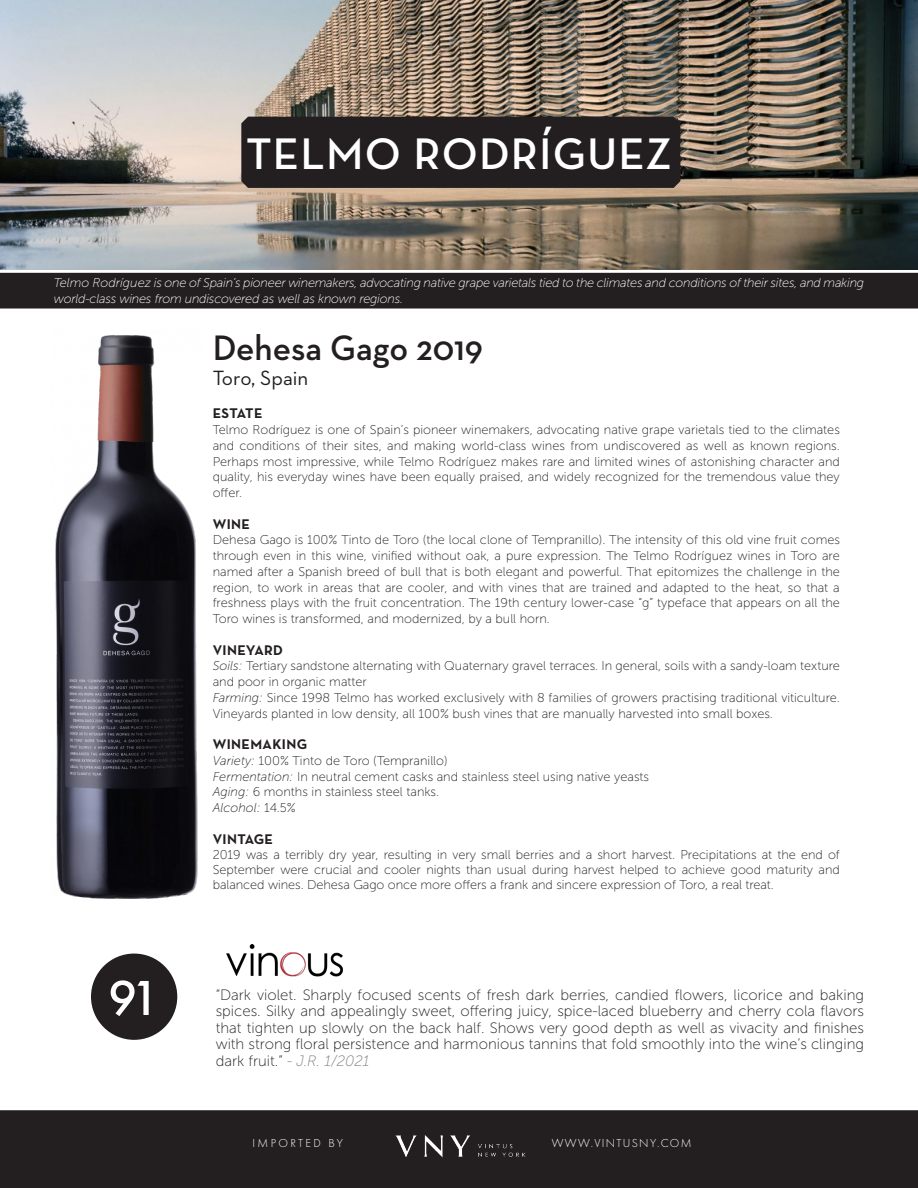
<style>
.page{position:relative;width:918px;height:1188px;background:#fff}
.page>*{position:absolute;margin:0;border:0;box-sizing:border-box;transform-origin:0 0}
.t1{font:500 51px "Futura PT";color:#fff}
.t2{font:600 45px "Neutraface Text";letter-spacing:.025em;color:#fff}
.t3{font:600 36px "Neutraface Text";color:#231f20}
.t4{font:21px "Neutraface Text";color:#231f20}
.t5{font:15px/16.5px "Museo Sans 100";color:#231f20;text-align:justify}
.t6{font:700 14.25px "Neutraface Text";letter-spacing:.025em;color:#231f20}
.t7{font:12.75px/15.8px "Museo Sans 100";color:#231f20;text-align:justify}
.t8{font:italic 12.75px/15.8px "Museo Sans 100";letter-spacing:-.02em;color:#fff}
.t9{font:italic 12.75px "Museo Sans 100";color:#231f20}
.t10{font:300 12px "Futura PT";letter-spacing:.11em;color:#fff}
.t11{font:300 12px "Futura PT";letter-spacing:.2em;color:#fff}
.s1{font-style:italic}
.s2{font-style:normal}
.s3{font-style:italic;color:#7f7e7e}
</style>
<div class="page">
<img style="left:0;top:0;width:918px;height:270px">
<div style="left:1px;top:274px;width:916px;height:34px;background:#231f20"></div>
<div style="left:0;top:273px;width:918px;height:36px;border:2px solid #231f20"></div>
<div style="left:241px;top:117px;width:439px;height:71px;background:#231f20"></div>
<img style="left:55px;top:335px;width:143px;height:564px">
<div style="left:1px;top:1111px;width:916px;height:76px;background:#231f20"></div>
<div style="left:0;top:1110px;width:918px;height:78px;border:2px solid #231f20"></div>
<img style="left:395px;top:1135px;width:131px;height:23px">
<div style="left:91px;top:954px;width:86px;height:86px;background:#231f20;border-radius:50%"></div>
<img style="left:226px;top:944px;width:117px;height:33px">
<p class="t2" style="left:246px;top:126px;width:427px">TELMO RODRÍGUEZ</p>
<p class="t8" style="left:54px;top:275px;width:812px">Telmo Rodríguez is one of Spain’s pioneer winemakers, advocating native grape varietals tied to the climates and conditions of their sites, and making world-class wines from undiscovered as well as known regions.</p>
<p class="t3" style="left:213px;top:326px;width:272px">Dehesa Gago 2019</p>
<p class="t4" style="left:213px;top:365px;width:97px">Toro, Spain</p>
<p class="t6" style="left:213px;top:404px;width:51px">ESTATE</p>
<p class="t7" style="left:213px;top:422px;width:629px">Telmo Rodríguez is one of Spain’s pioneer winemakers, advocating native grape varietals tied to the climates and conditions of their sites, and making world-class wines from undiscovered as well as known regions.<br>Perhaps most impressive, while Telmo Rodríguez makes rare and limited wines of astonishing character and quality, his everyday wines have been equally praised, and widely recognized for the tremendous value they offer.</p>
<p class="t6" style="left:213px;top:515px;width:39px">WINE</p>
<p class="t7" style="left:213px;top:532px;width:629px">Dehesa Gago is 100% Tinto de Toro (the local clone of Tempranillo). The intensity of this old vine fruit comes through even in this wine, vinified without oak, a pure expression. The Telmo Rodríguez wines in Toro are named after a Spanish breed of bull that is both elegant and powerful. That epitomizes the challenge in the region, to work in areas that are cooler, and with vines that are trained and adapted to the heat, so that a freshness plays with the fruit concentration. The 19th century lower-case “g” typeface that appears on all the Toro wines is transformed, and modernized, by a bull horn.</p>
<p class="t6" style="left:213px;top:641px;width:72px">VINEYARD</p>
<p class="t7" style="left:213px;top:658px;width:629px"><span class="s1">Soils:</span> Tertiary sandstone alternating with Quaternary gravel terraces. In general, soils with a sandy-loam texture and poor in organic matter</p>
<p class="t7" style="left:213px;top:690px;width:629px"><span class="s1">Farming:</span> Since 1998 Telmo has worked exclusively with 8 families of growers practising traditional viticulture.<br>Vineyards planted in low density, all 100% bush vines that are manually harvested into small boxes.</p>
<p class="t6" style="left:213px;top:735px;width:96px">WINEMAKING</p>
<p class="t7" style="left:213px;top:753px;width:236px"><span class="s1">Variety:</span> 100% Tinto de Toro (Tempranillo)</p>
<p class="t7" style="left:213px;top:768px;width:438px"><span class="s1">Fermentation:</span> In neutral cement casks and stainless steel using native yeasts</p>
<p class="t7" style="left:213px;top:784px;width:228px"><span class="s1">Aging:</span> 6 months in stainless steel tanks.</p>
<p class="t9" style="left:213px;top:801px;width:84px">Alcohol: <span class="s2">14.5%</span></p>
<p class="t6" style="left:213px;top:830px;width:62px">VINTAGE</p>
<p class="t7" style="left:213px;top:847px;width:629px;line-height:15.3px">2019 was a terribly dry year, resulting in very small berries and a short harvest. Precipitations at the end of September were crucial and cooler nights than usual during harvest helped to achieve good maturity and balanced wines. Dehesa Gago once more offers a frank and sincere expression of Toro, a real treat.</p>
<p class="t1" style="left:108px;top:967px;width:53px">91</p>
<p class="t5" style="left:216px;top:986px;width:650px">“Dark violet. Sharply focused scents of fresh dark berries, candied flowers, licorice and baking spices. Silky and appealingly sweet, offering juicy, spice-laced blueberry and cherry cola flavors that tighten up slowly on the back half. Shows very good depth as well as vivacity and finishes with strong floral persistence and harmonious tannins that fold smoothly into the wine’s clinging dark fruit.” <span class="s3">- J.R. 1/2021</span></p>
<p class="t11" style="left:252px;top:1136px;width:92px">IMPORTED BY</p>
<p class="t10" style="left:552px;top:1136px;width:141px">WWW.VINTUSNY.COM</p>
</div>
